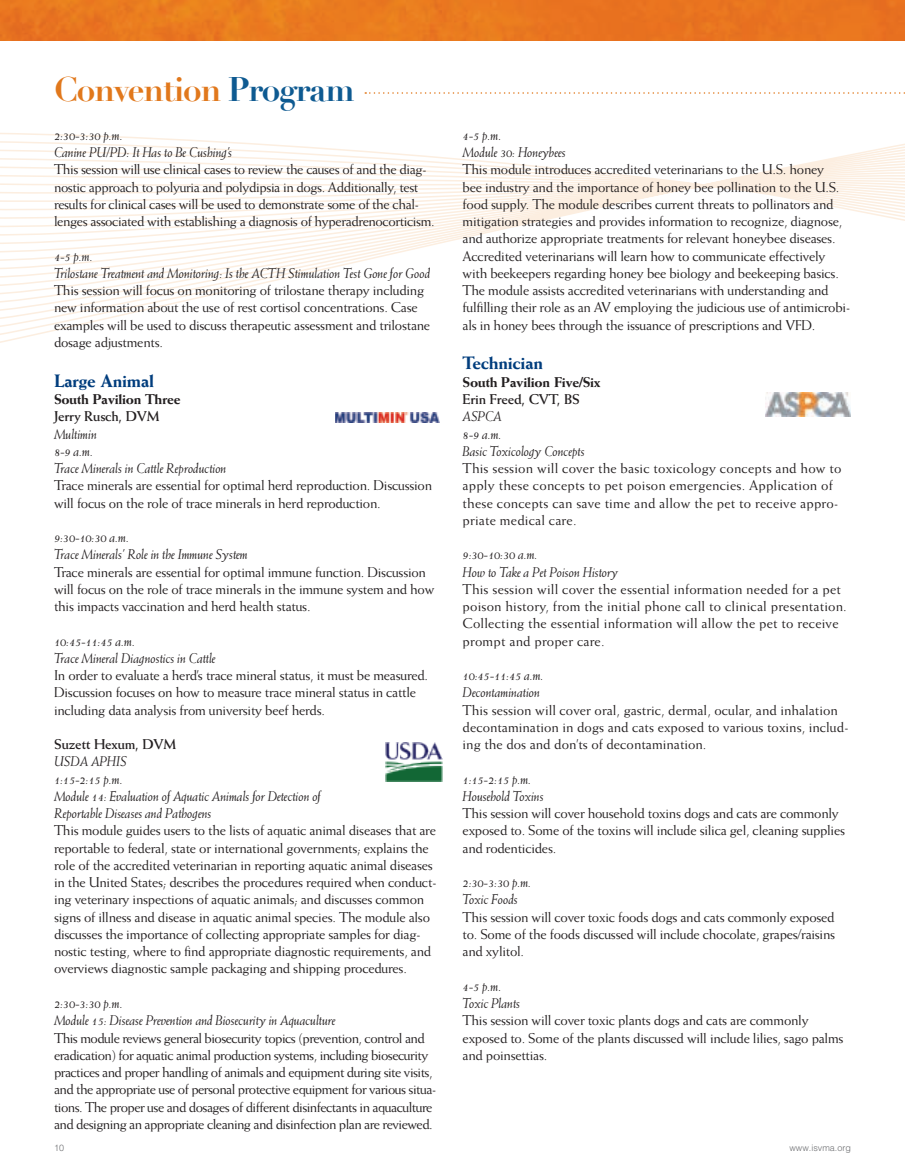
<style>
.page{position:relative;width:905px;height:1175px;background:#fff}
.page>*{position:absolute;margin:0;border:0;box-sizing:border-box;transform-origin:0 0}
.t1{font:700 33.3px "Didot";letter-spacing:-.04em;color:#e1781c}
.No_Spacing_wrd_5{font:800 18px "Weiss";letter-spacing:-.02em;color:#013d7d}
.No_Spacing_wrd_5-2{font:14.25px/17.2px "Weiss";letter-spacing:-.02em;color:#231f20}
.No_Spacing_wrd_5-3{font:italic 14.25px/17.2px "Weiss";letter-spacing:-.02em;color:#231f20}
.No_Spacing_wrd_5-4{font:14.25px/17.2px "Weiss";letter-spacing:-.04em;color:#231f20}
.No_Spacing_wrd_5-5{font:14.25px/17.2px "Weiss";letter-spacing:.01em;color:#231f20}
.No_Spacing_wrd_5-6{font:14.25px/17.2px "Weiss";color:#231f20}
.No_Spacing_wrd_5-7{font:700 14.25px "Weiss";letter-spacing:-.02em;color:#231f20}
.No_Spacing_wrd_5-8{font:800 14.25px "Weiss";letter-spacing:-.02em;color:#231f20}
.t2{font:300 9px "Helvetica";color:#6c6d70}
.s1{color:#0e5a91}
</style>
<div class="page">
<svg style="left:0;top:92px;width:904px;height:251px"></svg>
<img style="left:0;top:0;width:904px;height:40px">
<img style="left:385px;top:742px;width:57px;height:40px">
<img style="left:335px;top:412px;width:105px;height:10px">
<img style="left:765px;top:393px;width:85px;height:23px">
<svg style="left:365px;top:92px;width:540px;height:2px"></svg>
<p class="t1" style="left:54px;top:68px;width:302px">Convention <span class="s1">Program</span></p>
<p class="No_Spacing_wrd_5-3" style="left:54px;top:126px;width:70px">2:30-3:30 p.m.</p>
<p class="No_Spacing_wrd_5-3" style="left:54px;top:143px;width:180px">Canine PU/PD: It Has to Be Cushing’s</p>
<p class="No_Spacing_wrd_5-2" style="left:54px;top:161px;width:382px">This session will use clinical cases to review the causes of and the diag&shy;nostic approach to polyuria and polydipsia in dogs. Additionally, test results for clinical cases will be used to demonstrate some of the chal&shy;lenges associated with establishing a diagnosis of hyperadrenocorticism.</p>
<p class="No_Spacing_wrd_5-3" style="left:54px;top:247px;width:40px">4-5 p.m.</p>
<p class="No_Spacing_wrd_5-3" style="left:54px;top:264px;width:378px">Trilostane Treatment and Monitoring: Is the ACTH Stimulation Test Gone for Good</p>
<p class="No_Spacing_wrd_5-2" style="left:54px;top:281px;width:378px">This session will focus on monitoring of trilostane therapy including new information about the use of rest cortisol concentrations. Case examples will be used to discuss therapeutic assessment and trilostane dosage adjustments.</p>
<p class="No_Spacing_wrd_5" style="left:54px;top:370px;width:102px">Large Animal</p>
<p class="No_Spacing_wrd_5-8" style="left:54px;top:390px;width:128px">South Pavilion Three</p>
<p class="No_Spacing_wrd_5-7" style="left:54px;top:408px;width:107px">Jerry Rusch, DVM</p>
<p class="No_Spacing_wrd_5-3" style="left:54px;top:425px;width:45px">Multimin</p>
<p class="No_Spacing_wrd_5-3" style="left:54px;top:442px;width:41px">8-9 a.m.</p>
<p class="No_Spacing_wrd_5-3" style="left:54px;top:459px;width:174px">Trace Minerals in Cattle Reproduction</p>
<p class="No_Spacing_wrd_5-2" style="left:54px;top:476px;width:379px">Trace minerals are essential for optimal herd reproduction. Discussion will focus on the role of trace minerals in herd reproduction.</p>
<p class="No_Spacing_wrd_5-3" style="left:54px;top:528px;width:77px">9:30-10:30 a.m.</p>
<p class="No_Spacing_wrd_5-3" style="left:54px;top:545px;width:195px">Trace Minerals’ Role in the Immune System</p>
<p class="No_Spacing_wrd_5-2" style="left:54px;top:563px;width:382px">Trace minerals are essential for optimal immune function. Discussion will focus on the role of trace minerals in the immune system and how this impacts vaccination and herd health status.</p>
<p class="No_Spacing_wrd_5-3" style="left:54px;top:632px;width:83px">10:45-11:45 a.m.</p>
<p class="No_Spacing_wrd_5-3" style="left:54px;top:649px;width:163px">Trace Mineral Diagnostics in Cattle</p>
<p class="No_Spacing_wrd_5-2" style="left:54px;top:666px;width:375px">In order to evaluate a herd’s trace mineral status, it must be measured.<br>Discussion focuses on how to measure trace mineral status in cattle including data analysis from university beef herds.</p>
<p class="No_Spacing_wrd_5-7" style="left:54px;top:736px;width:124px">Suzett Hexum, DVM</p>
<p class="No_Spacing_wrd_5-3" style="left:54px;top:752px;width:74px">USDA APHIS</p>
<p class="No_Spacing_wrd_5-3" style="left:54px;top:770px;width:70px">1:15-2:15 p.m.</p>
<p class="No_Spacing_wrd_5-3" style="left:54px;top:787px;width:268px">Module 14: Evaluation of Aquatic Animals for Detection of<br>Reportable Diseases and Pathogens</p>
<p class="No_Spacing_wrd_5-2" style="left:54px;top:821px;width:384px">This module guides users to the lists of aquatic animal diseases that are reportable to federal, state or international governments; explains the role of the accredited veterinarian in reporting aquatic animal diseases in the United States; describes the procedures required when conduct&shy;ing veterinary inspections of aquatic animals; and discusses common signs of illness and disease in aquatic animal species. The module also discusses the importance of collecting appropriate samples for diag&shy;nostic testing, where to find appropriate diagnostic requirements, and overviews diagnostic sample packaging and shipping procedures.</p>
<p class="No_Spacing_wrd_5-3" style="left:54px;top:994px;width:70px">2:30-3:30 p.m.</p>
<p class="No_Spacing_wrd_5-3" style="left:54px;top:1011px;width:283px">Module 15: Disease Prevention and Biosecurity in Aquaculture</p>
<p class="No_Spacing_wrd_5-4" style="left:54px;top:1028px;width:384px">This module reviews general biosecurity topics (prevention, control and eradication) for aquatic animal production systems, including biosecurity practices and proper handling of animals and equipment during site visits, and the appropriate use of personal protective equipment for various situa&shy;tions. The proper use and dosages of different disinfectants in aquaculture and designing an appropriate cleaning and disinfection plan are reviewed.</p>
<p class="No_Spacing_wrd_5-3" style="left:462px;top:126px;width:40px">4-5 p.m.</p>
<p class="No_Spacing_wrd_5-3" style="left:462px;top:143px;width:105px">Module 30: Honeybees</p>
<p class="No_Spacing_wrd_5-2" style="left:462px;top:161px;width:389px">This module introduces accredited veterinarians to the U.S. honey<br>bee industry and the importance of honey bee pollination to the U.S. food supply. The module describes current threats to pollinators and mitigation strategies and provides information to recognize, diagnose, and authorize appropriate treatments for relevant honeybee diseases.<br>Accredited veterinarians will learn how to communicate effectively with beekeepers regarding honey bee biology and beekeeping basics.<br>The module assists accredited veterinarians with understanding and fulfilling their role as an AV employing the judicious use of antimicrobi&shy;als in honey bees through the issuance of prescriptions and VFD.</p>
<p class="No_Spacing_wrd_5" style="left:462px;top:352px;width:82px">Technician</p>
<p class="No_Spacing_wrd_5-8" style="left:462px;top:373px;width:140px">South Pavilion Five/Six</p>
<p class="No_Spacing_wrd_5-7" style="left:462px;top:391px;width:119px">Erin Freed, CVT, BS</p>
<p class="No_Spacing_wrd_5-3" style="left:462px;top:407px;width:41px">ASPCA</p>
<p class="No_Spacing_wrd_5-3" style="left:462px;top:425px;width:41px">8-9 a.m.</p>
<p class="No_Spacing_wrd_5-3" style="left:462px;top:442px;width:124px">Basic Toxicology Concepts</p>
<p class="No_Spacing_wrd_5-5" style="left:462px;top:459px;width:380px">This session will cover the basic toxicology concepts and how to apply these concepts to pet poison emergencies. Application of these concepts can save time and allow the pet to receive appro&shy;priate medical care.</p>
<p class="No_Spacing_wrd_5-3" style="left:462px;top:545px;width:77px">9:30-10:30 a.m.</p>
<p class="No_Spacing_wrd_5-3" style="left:462px;top:563px;width:157px">How to Take a Pet Poison History</p>
<p class="No_Spacing_wrd_5-5" style="left:462px;top:580px;width:386px">This session will cover the essential information needed for a pet poison history, from the initial phone call to clinical presentation.<br>Collecting the essential information will allow the pet to receive prompt and proper care.</p>
<p class="No_Spacing_wrd_5-3" style="left:462px;top:666px;width:83px">10:45-11:45 a.m.</p>
<p class="No_Spacing_wrd_5-3" style="left:462px;top:683px;width:79px">Decontamination</p>
<p class="No_Spacing_wrd_5-6" style="left:462px;top:701px;width:388px">This session will cover oral, gastric, dermal, ocular, and inhalation decontamination in dogs and cats exposed to various toxins, includ&shy;ing the dos and don’ts of decontamination.</p>
<p class="No_Spacing_wrd_5-3" style="left:462px;top:770px;width:70px">1:15-2:15 p.m.</p>
<p class="No_Spacing_wrd_5-3" style="left:462px;top:787px;width:83px">Household Toxins</p>
<p class="No_Spacing_wrd_5-2" style="left:462px;top:804px;width:384px">This session will cover household toxins dogs and cats are commonly exposed to. Some of the toxins will include silica gel, cleaning supplies and rodenticides.</p>
<p class="No_Spacing_wrd_5-3" style="left:462px;top:873px;width:70px">2:30-3:30 p.m.</p>
<p class="No_Spacing_wrd_5-3" style="left:462px;top:890px;width:57px">Toxic Foods</p>
<p class="No_Spacing_wrd_5-2" style="left:462px;top:908px;width:374px;text-align:justify">This session will cover toxic foods dogs and cats commonly exposed to. Some of the foods discussed will include chocolate, grapes/raisins and xylitol.</p>
<p class="No_Spacing_wrd_5-3" style="left:462px;top:977px;width:40px">4-5 p.m.</p>
<p class="No_Spacing_wrd_5-3" style="left:462px;top:994px;width:59px">Toxic Plants</p>
<p class="No_Spacing_wrd_5-2" style="left:462px;top:1011px;width:382px">This session will cover toxic plants dogs and cats are commonly exposed to. Some of the plants discussed will include lilies, sago palms and poinsettias.</p>
<p class="t2" style="left:54px;top:1142px;width:12px">10</p>
<p class="t2" style="left:789px;top:1142px;width:63px">www.isvma.org</p>
</div>
